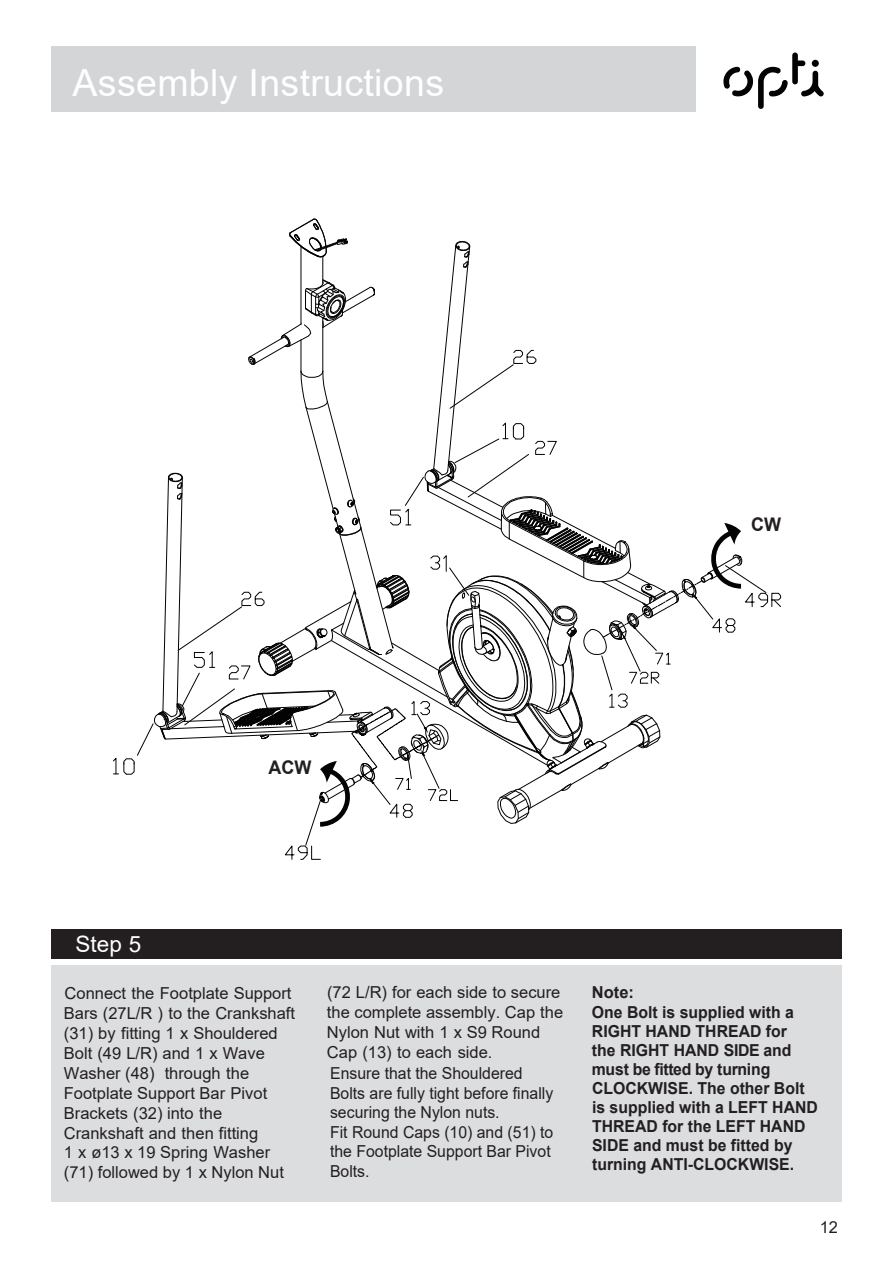
<style>
.page{position:relative;width:893px;height:1263px;background:#fff}
.page>*{position:absolute;margin:0;border:0;box-sizing:border-box;transform-origin:0 0}
.t1{font:37.5px "Arial";letter-spacing:.01em;color:#fff}
.t2{font:22.5px "Arial";color:#fff}
.t3{font:700 18.75px "Arial";color:#231f20;scale:.96 1}
.t4{font:16.5px/19.8px "Arial";color:#231f20}
.t5{font:700 16.5px/18.9px "Arial";color:#231f20;scale:.96 1}
.t6{font:16.5px/19.5px "Arial";color:#231f20;scale:.96 1}
.t7{font:700 16.5px "Arial";color:#231f20}
.s1{font-style:inherit}
</style>
<div class="page">
<div style="left:51px;top:46px;width:791px;height:66px;background:#d3d5d7"></div>
<div style="left:696px;top:0;width:197px;height:152px;background:#fff"></div>
<svg style="left:723px;top:53px;width:101px;height:56px"></svg>
<div style="left:51px;top:929px;width:791px;height:30px;background:#231f20"></div>
<div style="left:51px;top:965px;width:791px;height:237px;background:#dcdddf"></div>
<svg style="left:248px;top:356px;width:8px;height:9px"></svg>
<svg style="left:369px;top:286px;width:6px;height:5px"></svg>
<svg style="left:346px;top:291px;width:120px;height:131px"></svg>
<svg style="left:455px;top:241px;width:16px;height:27px"></svg>
<svg style="left:280px;top:279px;width:66px;height:68px"></svg>
<svg style="left:300px;top:370px;width:28px;height:40px"></svg>
<svg style="left:448px;top:350px;width:88px;height:59px"></svg>
<svg style="left:289px;top:218px;width:59px;height:40px"></svg>
<svg style="left:113px;top:422px;width:668px;height:438px"></svg>
<h1 class="t1" style="left:73px;top:57px;width:373px">Assembly Instructions</h1>
<h2 class="t2" style="left:76px;top:929px;width:67px">Step 5</h2>
<p class="t3" style="left:269px;top:755px;width:46px">ACW</p>
<p class="t3" style="left:751px;top:512px;width:33px">CW</p>
<p class="t4" style="left:64px;top:984px;width:233px">Connect the Footplate Support<br>Bars (27L/R ) to the Crankshaft (31) by fitting 1 x Shouldered<br>Bolt (49 L/R) and 1 x Wave<br>Washer (48) through the<br>Footplate Support Bar Pivot<br>Brackets (32) into the<br>Crankshaft and then fitting<br>1 x <span class="s1">ø13 x 19</span> Spring Washer (71) followed by 1 x Nylon Nut</p>
<p class="t4" style="left:327px;top:982px;width:235px">(72 L/R) for each side to secure</p>
<p class="t7" style="left:592px;top:980px;width:44px">Note:</p>
<p class="t4" style="left:327px;top:1002px;width:238px">the complete assembly. Cap the<br>Nylon Nut with 1 x S9 Round<br>Cap (13) to each side.</p>
<p class="t5" style="left:592px;top:1003px;width:237px">One Bolt is supplied with a<br>RIGHT HAND THREAD for<br>the RIGHT HAND SIDE and must be fitted by turning<br>CLOCKWISE. The other Bolt is supplied with a LEFT HAND<br>THREAD for the LEFT HAND<br>SIDE and must be fitted by turning ANTI-CLOCKWISE.</p>
<p class="t6" style="left:330px;top:1063px;width:234px">Ensure that the Shouldered<br>Bolts are fully tight before finally securing the Nylon nuts.<br>Fit Round Caps (10) and (51) to the Footplate Support Bar Pivot<br>Bolts.</p>
<p class="t4" style="left:820px;top:1217px;width:20px">12</p>
</div>
